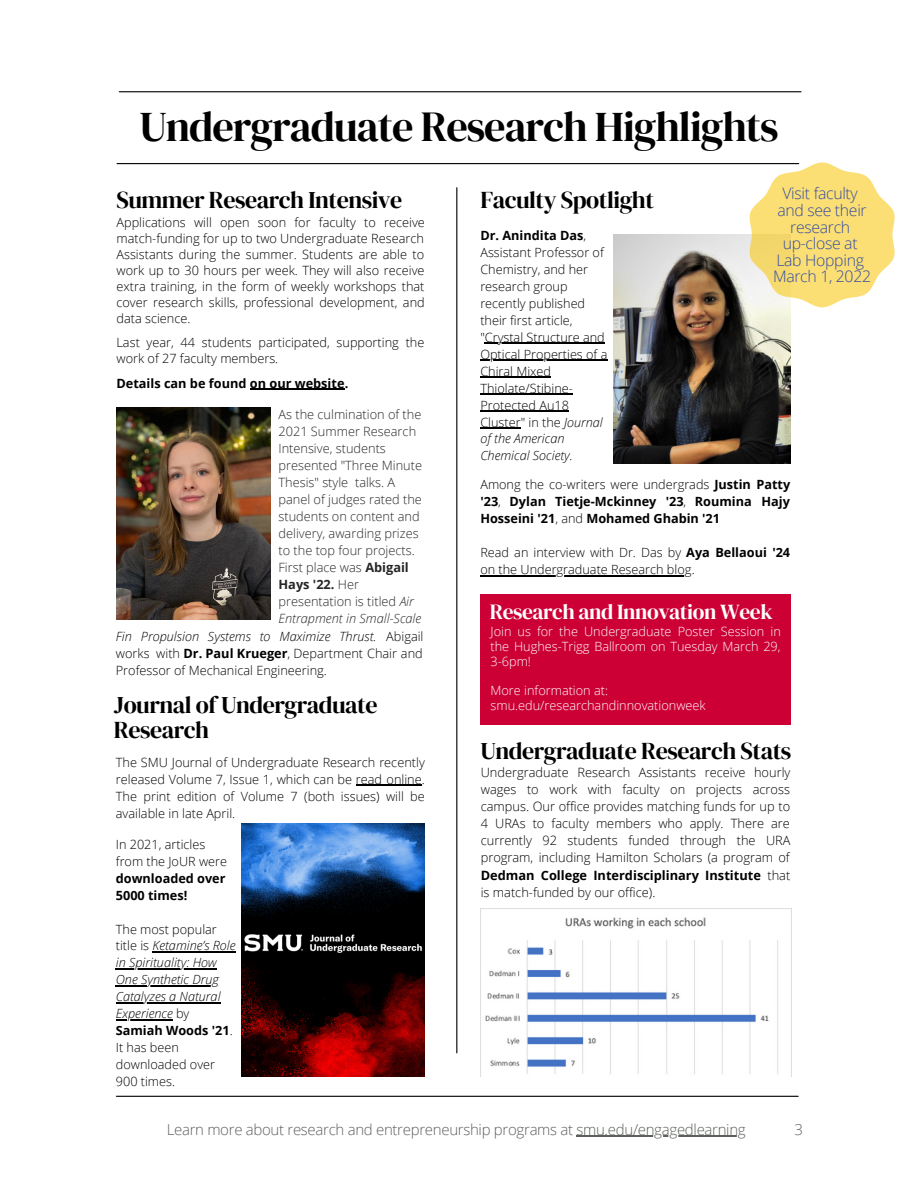
<style>
.page{position:relative;width:918px;height:1188px;background:#fff}
.page>*{position:absolute;margin:0;border:0;box-sizing:border-box;transform-origin:0 0}
.t1{font:42.3px "DM Serif Display";letter-spacing:-.025em;color:#000}
.t2{font:24px/25.3px "DM Serif Display";letter-spacing:-.02em;color:#000}
.t3{font:21.45px "DM Serif Display";letter-spacing:-.02em;color:#fff}
.t4{font:300 15.9px/16.6px "Open Sans";letter-spacing:-.02em;color:#354ca1;text-align:center}
.t5{font:300 15px "Open Sans";letter-spacing:-.02em;color:#5c605b}
.t6{font:300 12.75px/17px "Open Sans";color:#000;text-align:justify}
.t7{font:300 12.75px/17.1px "Open Sans";color:#262626}
.t8{font:italic 300 12.75px/17px "Open Sans";color:#000}
.t9{font:700 12.75px/17px "Open Sans";color:#000;text-align:justify}
.t10{font:300 12.75px/14.9px "Open Sans";color:#fff;text-align:justify}
.s1{font-weight:700}
.s2{font-style:italic}
.s3{font-weight:300}
.s4{font-style:normal}
.s5{font-weight:700;font-style:normal}
</style>
<div class="page">
<hr style="left:119px;top:91px;width:682px;height:1px;background:#000">
<hr style="left:456px;top:188px;width:1px;height:865px;background:#000">
<hr style="left:116px;top:1096px;width:682px;height:1px;background:#000">
<hr style="left:117px;top:163px;width:682px;height:1px;background:#000">
<img style="left:116px;top:407px;width:154px;height:213px">
<img style="left:613px;top:235px;width:177px;height:228px">
<img style="left:241px;top:823px;width:183px;height:254px">
<img style="left:481px;top:908px;width:310px;height:166px">
<svg style="left:749px;top:162px;width:146px;height:145px"></svg>
<div style="left:480px;top:594px;width:311px;height:131px;background:#cc0035"></div>
<hr style="left:250px;top:389px;width:95px;height:1px;background:#000">
<hr style="left:152px;top:952px;width:84px;height:1px;background:#000">
<hr style="left:116px;top:968px;width:101px;height:2px;background:#000">
<hr style="left:116px;top:985px;width:103px;height:1px;background:#000">
<hr style="left:116px;top:1002px;width:105px;height:1px;background:#000">
<hr style="left:116px;top:1019px;width:57px;height:1px;background:#000">
<hr style="left:485px;top:343px;width:120px;height:1px;background:#000">
<hr style="left:480px;top:360px;width:128px;height:1px;background:#000">
<hr style="left:480px;top:377px;width:71px;height:1px;background:#000">
<hr style="left:480px;top:394px;width:93px;height:1px;background:#000">
<hr style="left:480px;top:411px;width:89px;height:1px;background:#000">
<hr style="left:480px;top:428px;width:41px;height:1px;background:#000">
<hr style="left:356px;top:785px;width:66px;height:1px;background:#000">
<hr style="left:480px;top:575px;width:212px;height:1px;background:#000">
<hr style="left:576px;top:1136px;width:169px;height:1px;background:#5c605b">
<p class="t1" style="left:139px;top:97px;width:641px">Undergraduate Research Highlights</p>
<p class="t4" style="left:782px;top:185px;width:77px">Visit faculty</p>
<p class="t4" style="left:777px;top:201px;width:91px">and see their research</p>
<p class="t4" style="left:783px;top:235px;width:76px">up-close at</p>
<p class="t4" style="left:776px;top:251px;width:89px">Lab Hopping</p>
<p class="t4" style="left:773px;top:268px;width:100px">March 1, 2022</p>
<p class="t2" style="left:116px;top:187px;width:287px">Summer Research Intensive</p>
<p class="t2" style="left:480px;top:187px;width:175px">Faculty Spotlight</p>
<p class="t6" style="left:116px;top:215px;width:310px;line-height:15.9px">Applications will open soon for faculty to receive match-funding for up to two Undergraduate Research Assistants during the summer. Students are able to work up to 30 hours per week. They will also receive extra training, in the form of weekly workshops that cover research skills, professional development, and data science.</p>
<p class="t6" style="left:116px;top:335px;width:309px;line-height:15.9px">Last year, 44 students participated, supporting the work of 27 faculty members.</p>
<p class="t9" style="left:116px;top:374px;width:233px">Details can be found on our website.</p>
<p class="t6" style="left:480px;top:227px;width:129px;text-align:left"><span class="s1">Dr. Anindita Das</span>,<br>Assistant Professor of<br>Chemistry, and her research group recently published their first article, "Crystal Structure and<br>Optical Properties of a<br>Chiral Mixed<br>Thiolate/Stibine-<br>Protected Au18<br>Cluster" in the <span class="s2">Journal of the American<br>Chemical Society.</span></p>
<p class="t7" style="left:278px;top:405px;width:145px">As the culmination of the<br>2021 Summer Research<br>Intensive, students presented "Three Minute<br>Thesis" style talks. A panel of judges rated the students on content and delivery, awarding prizes to the top four projects.<br>First place was <span class="s1">Abigail<br>Hays '22.</span> Her presentation is titled <span class="s2">Air<br>Entrapment in Small-Scale</span></p>
<p class="t9" style="left:480px;top:476px;width:311px"><span class="s3">Among the co-writers were undergrads</span> Justin Patty '23<span class="s3">,</span> Dylan Tietje-Mckinney '23<span class="s3">,</span> Roumina Hajy Hosseini '21<span class="s3">, and</span> Mohamed Ghabin '21</p>
<p class="t6" style="left:480px;top:544px;width:311px">Read an interview with Dr. Das by <span class="s1">Aya Bellaoui '24 </span>on the Undergraduate Research blog.</p>
<p class="t3" style="left:490px;top:597px;width:285px">Research and Innovation Week</p>
<p class="t10" style="left:491px;top:624px;width:292px">Join us for the Undergraduate Poster Session in the Hughes-Trigg Ballroom on Tuesday March 29, 3-6pm!</p>
<p class="t10" style="left:491px;top:683px;width:119px">More information at:</p>
<p class="t10" style="left:491px;top:698px;width:217px">smu.edu/researchandinnovationweek</p>
<p class="t6" style="left:116px;top:628px;width:309px"><span class="s2">Fin Propulsion Systems to Maximize Thrust.</span> Abigail works with <span class="s1">Dr. Paul Krueger</span>, Department Chair and Professor of Mechanical Engineering.</p>
<p class="t2" style="left:114px;top:692px;width:265px">Journal of Undergraduate<br>Research</p>
<p class="t6" style="left:116px;top:753px;width:311px">The SMU Journal of Undergraduate Research recently released Volume 7, Issue 1, which can be read online.<br>The print edition of Volume 7 (both issues) will be available in late April.</p>
<p class="t6" style="left:116px;top:835px;width:113px;text-align:left">In 2021, articles from the JoUR were <span class="s1">downloaded over<br>5000 times!</span></p>
<p class="t8" style="left:116px;top:920px;width:121px"><span class="s4">The most popular title is</span> Ketamine’s Role in Spirituality: How<br>One Synthetic Drug<br>Catalyzes a Natural<br>Experience <span class="s4">by<br></span><span class="s5">Samiah Woods '21</span><span class="s4">.<br>It has been downloaded over<br>900 times.</span></p>
<p class="t2" style="left:480px;top:737px;width:312px">Undergraduate Research Stats</p>
<p class="t6" style="left:481px;top:763px;width:311px">Undergraduate Research Assistants receive hourly wages to work with faculty on projects across campus. Our office provides matching funds for up to 4 URAs to faculty members who apply. There are currently 92 students funded through the URA program, including Hamilton Scholars (a program of <span class="s1">Dedman College Interdisciplinary Institute</span> that is match-funded by our office).</p>
<p class="t5" style="left:167px;top:1118px;width:581px">Learn more about research and entrepreneurship programs at smu.edu/engagedlearning</p>
<p class="t5" style="left:795px;top:1118px;width:10px">3</p>
</div>
